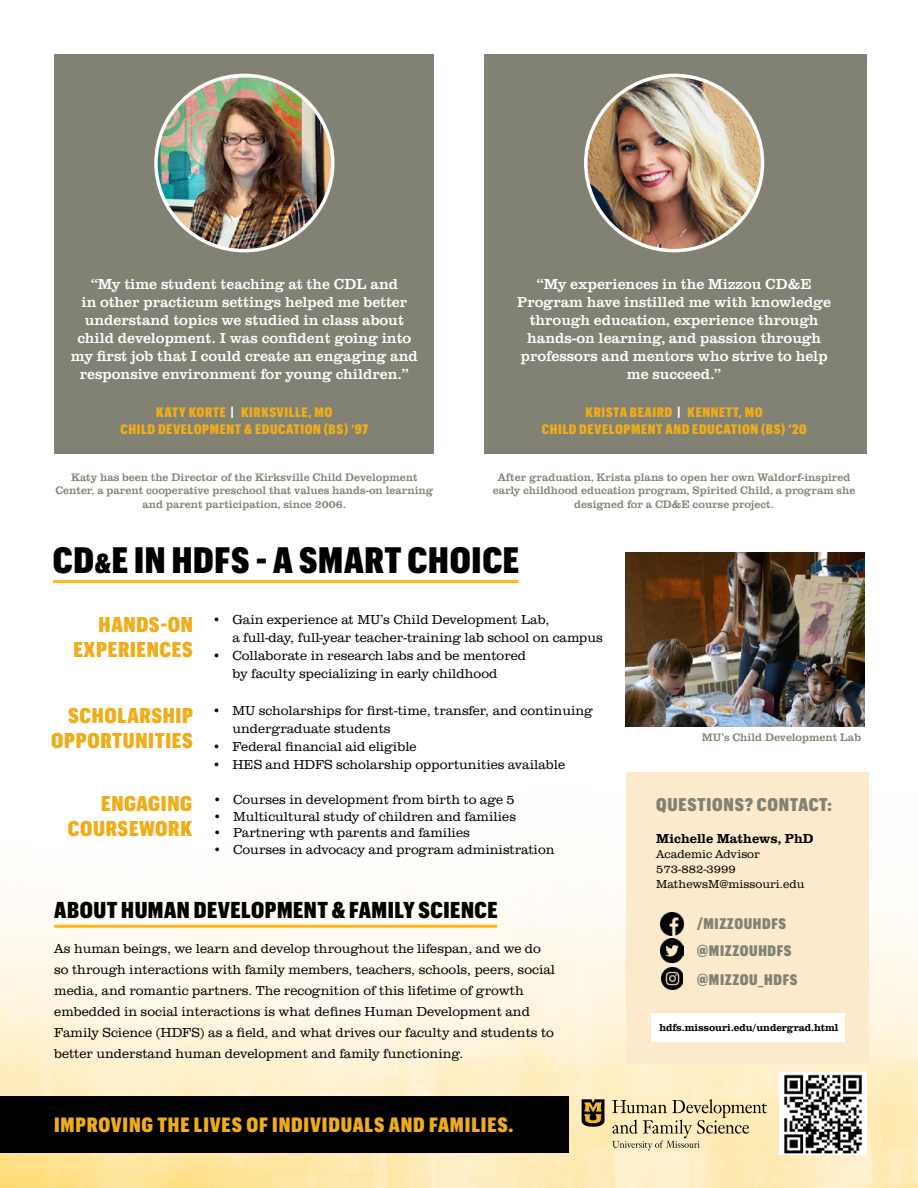
<style>
.page{position:relative;width:918px;height:1188px;background:#fff}
.page>*{position:absolute;margin:0;border:0;box-sizing:border-box;transform-origin:0 0}
.t1{font:900 36px "Graphik Cond";letter-spacing:.02em;color:#000}
.t2{font:900 22.5px "Graphik Cond";letter-spacing:.02em;color:#000}
.t3{font:900 21px/25.2px "Graphik Cond";letter-spacing:.03em;color:#efad1a;text-align:right}
.t4{font:900 20.25px "Graphik Cond";letter-spacing:.04em;color:#efad1a}
.t5{font:900 18px "Graphik Cond";letter-spacing:.04em;color:#818174}
.t6{font:15px/18px "Clarendon URW";color:#fff;text-align:center}
.t7{font:900 15px "Graphik Cond";letter-spacing:.04em;color:#818174}
.t8{font:300 13.5px/21px "Clarendon URW";color:#000}
.t9{font:900 13.5px/16.2px "Graphik Cond";letter-spacing:.04em;color:#efad1a;text-align:center}
.t10{font:500 13.5px "Clarendon URW";color:#000}
.t11{font:300 12px/15px "Clarendon URW";color:#000}
.t12{font:11.25px/13.5px "Clarendon URW";color:#818174;text-align:center}
.t13{font:500 10.5px "Clarendon URW";letter-spacing:-.01em;color:#000}
.s1{color:#fff}
.s2{font-size:27px}
</style>
<div class="page">
<div style="left:484px;top:54px;width:383px;height:400px;background:#818174"></div>
<div style="left:0;top:1096px;width:569px;height:57px;background:#000"></div>
<svg style="left:581px;top:1099px;width:24px;height:28px"></svg>
<svg style="left:612px;top:1099px;width:155px;height:51px;background:#dccda4"></svg>
<div style="left:54px;top:54px;width:380px;height:400px;background:#818174"></div>
<div style="left:626px;top:772px;width:242px;height:291px;background:#fceacc"></div>
<img style="left:156px;top:75px;width:177px;height:176px">
<img style="left:586px;top:75px;width:177px;height:176px">
<img style="left:660px;top:939px;width:23px;height:23px">
<img style="left:661px;top:967px;width:22px;height:23px">
<img style="left:661px;top:912px;width:23px;height:23px">
<div style="left:651px;top:1013px;width:193px;height:28px;background:#fff"></div>
<hr style="left:53px;top:580px;width:466px;height:3px;background:#fdb71a">
<img style="left:783px;top:1074px;width:80px;height:80px">
<img style="left:626px;top:553px;width:239px;height:174px">
<hr style="left:54px;top:925px;width:443px;height:3px;background:#fdb71a">
<p class="t6" style="left:71px;top:274px;width:348px">“My time student teaching at the CDL and<br>in other practicum settings helped me better understand topics we studied in class about child development. I was confident going into my first job that I could create an engaging and responsive environment for young children.”</p>
<p class="t6" style="left:517px;top:274px;width:315px">“My experiences in the Mizzou CD&amp;E Program have instilled me with knowledge through education, experience through hands-on learning, and passion through professors and mentors who strive to help me succeed.”</p>
<p class="t9" style="left:120px;top:403px;width:249px">KATY KORTE <span class="s1">|</span> KIRKSVILLE, MO<br>CHILD DEVELOPMENT &amp; EDUCATION (BS) ‘97</p>
<p class="t9" style="left:542px;top:403px;width:266px">KRISTA BEAIRD <span class="s1">|</span> KENNETT, MO<br>CHILD DEVELOPMENT AND EDUCATION (BS) ‘20</p>
<p class="t12" style="left:55px;top:469px;width:379px">Katy has been the Director of the Kirksville Child Development<br>Center, a parent cooperative preschool that values hands-on learning and parent participation, since 2006.</p>
<p class="t12" style="left:493px;top:469px;width:364px">After graduation, Krista plans to open her own Waldorf-inspired early childhood education program, Spirited Child, a program she designed for a CD&amp;E course project.</p>
<h1 class="t1" style="left:53px;top:534px;width:468px">CD<span class="s2">&amp;</span>E IN HDFS - A SMART CHOICE</h1>
<h3 class="t3" style="left:73px;top:610px;width:121px">HANDS-ON<br>EXPERIENCES</h3>
<h3 class="t3" style="left:51px;top:701px;width:143px">SCHOLARSHIP<br>OPPORTUNITIES</h3>
<p class="t8" style="left:232px;top:610px;width:372px;line-height:18px;text-indent:-20px">• Gain experience at MU’s Child Development Lab,<br>a full-day, full-year teacher-training lab school on campus</p>
<p class="t8" style="left:232px;top:646px;width:295px;line-height:18px;text-indent:-20px">• Collaborate in research labs and be mentored by faculty specializing in early childhood</p>
<p class="t8" style="left:232px;top:701px;width:362px;line-height:18px;text-indent:-20px">• MU scholarships for first-time, transfer, and continuing undergraduate students</p>
<p class="t8" style="left:212px;top:735px;width:206px">• Federal financial aid eligible</p>
<p class="t8" style="left:212px;top:753px;width:355px">• HES and HDFS scholarship opportunities available</p>
<h3 class="t3" style="left:68px;top:789px;width:126px">ENGAGING<br>COURSEWORK</h3>
<p class="t8" style="left:213px;top:789px;width:304px">• Courses in development from birth to age 5</p>
<p class="t8" style="left:213px;top:805px;width:305px">• Multicultural study of children and families</p>
<p class="t8" style="left:213px;top:822px;width:259px">• Partnering wth parents and families</p>
<p class="t8" style="left:213px;top:838px;width:343px">• Courses in advocacy and program administration</p>
<h2 class="t2" style="left:54px;top:893px;width:445px">ABOUT HUMAN DEVELOPMENT &amp; FAMILY SCIENCE</h2>
<p class="t8" style="left:54px;top:937px;width:502px">As human beings, we learn and develop throughout the lifespan, and we do so through interactions with family members, teachers, schools, peers, social media, and romantic partners. The recognition of this lifetime of growth embedded in social interactions is what defines Human Development and Family Science (HDFS) as a field, and what drives our faculty and students to better understand human development and family functioning.</p>
<h3 class="t4" style="left:54px;top:1110px;width:461px">IMPROVING THE LIVES OF INDIVIDUALS AND FAMILIES.</h3>
<p class="t12" style="left:702px;top:729px;width:161px">MU’s Child Development Lab</p>
<h3 class="t5" style="left:656px;top:792px;width:177px">QUESTIONS? CONTACT:</h3>
<p class="t10" style="left:656px;top:829px;width:159px">Michelle Mathews, PhD</p>
<p class="t11" style="left:656px;top:846px;width:150px">Academic Advisor<br>573-882-3999<br>MathewsM@missouri.edu</p>
<p class="t7" style="left:697px;top:912px;width:90px">/MIZZOUHDFS</p>
<p class="t7" style="left:697px;top:940px;width:96px">@MIZZOUHDFS</p>
<p class="t7" style="left:697px;top:968px;width:102px">@MIZZOU_HDFS</p>
<p class="t13" style="left:659px;top:1019px;width:181px">hdfs.missouri.edu/undergrad.html</p>
</div>
